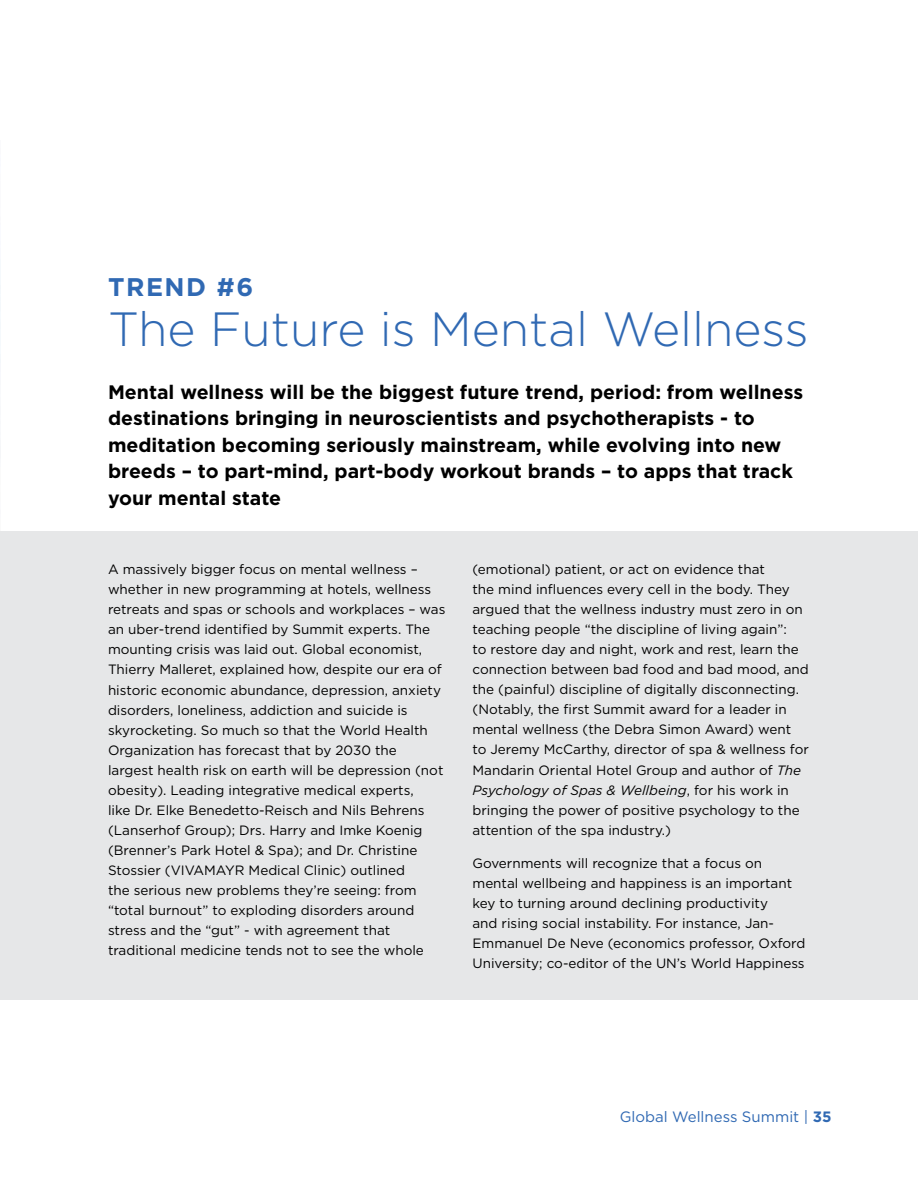
<style>
.page{position:relative;width:918px;height:1188px;background:#fff}
.page>*{position:absolute;margin:0;border:0;box-sizing:border-box;transform-origin:0 0}
.t1{font:300 48px "Gotham";color:#3069b3}
.t2{font:700 25.5px "Gotham";letter-spacing:.06em;color:#3069b3}
.t3{font:700 19.5px/26.4px "Gotham";color:#000}
.t4{font:15px "Gotham";color:#3069b3}
.t5{font:13.5px/20px "Gotham";color:#000}
.s1{font-style:italic}
.s2{font-weight:700}
</style>
<div class="page">
<img style="left:0;top:285px;width:1px;height:78px">
<div style="left:0;top:531px;width:918px;height:469px;background:#e6e7e8"></div>
<h2 class="t2" style="left:108px;top:270px;width:147px">TREND #6</h2>
<h1 class="t1" style="left:108px;top:299px;width:702px">The Future is Mental Wellness</h1>
<p class="t3" style="left:108px;top:379px;width:697px">Mental wellness will be the biggest future trend, period: from wellness destinations bringing in neuroscientists and psychotherapists - to meditation becoming seriously mainstream, while evolving into new breeds – to part-mind, part-body workout brands – to apps that track your mental state</p>
<p class="t5" style="left:108px;top:559px;width:339px">A massively bigger focus on mental wellness – whether in new programming at hotels, wellness retreats and spas or schools and workplaces – was an uber-trend identified by Summit experts. The mounting crisis was laid out. Global economist, Thierry Malleret, explained how, despite our era of historic economic abundance, depression, anxiety disorders, loneliness, addiction and suicide is skyrocketing. So much so that the World Health Organization has forecast that by 2030 the largest health risk on earth will be depression (not obesity). Leading integrative medical experts,<br>like Dr. Elke Benedetto-Reisch and Nils Behrens (Lanserhof Group); Drs. Harry and Imke Koenig (Brenner’s Park Hotel &amp; Spa); and Dr. Christine Stossier (VIVAMAYR Medical Clinic) outlined<br>the serious new problems they’re seeing: from “total burnout” to exploding disorders around stress and the “gut” - with agreement that traditional medicine tends not to see the whole</p>
<p class="t5" style="left:472px;top:559px;width:338px">(emotional) patient, or act on evidence that<br>the mind influences every cell in the body. They argued that the wellness industry must zero in on teaching people “the discipline of living again”:<br>to restore day and night, work and rest, learn the connection between bad food and bad mood, and the (painful) discipline of digitally disconnecting. (Notably, the first Summit award for a leader in mental wellness (the Debra Simon Award) went<br>to Jeremy McCarthy, director of spa &amp; wellness for Mandarin Oriental Hotel Group and author of <span class="s1">The Psychology of Spas &amp; Wellbeing</span>, for his work in bringing the power of positive psychology to the attention of the spa industry.)</p>
<p class="t5" style="left:472px;top:853px;width:334px">Governments will recognize that a focus on mental wellbeing and happiness is an important key to turning around declining productivity<br>and rising social instability. For instance, Jan-Emmanuel De Neve (economics professor, Oxford University; co-editor of the UN’s World Happiness</p>
<p class="t4" style="left:620px;top:1107px;width:213px">Global Wellness Summit | <span class="s2">35</span></p>
</div>
